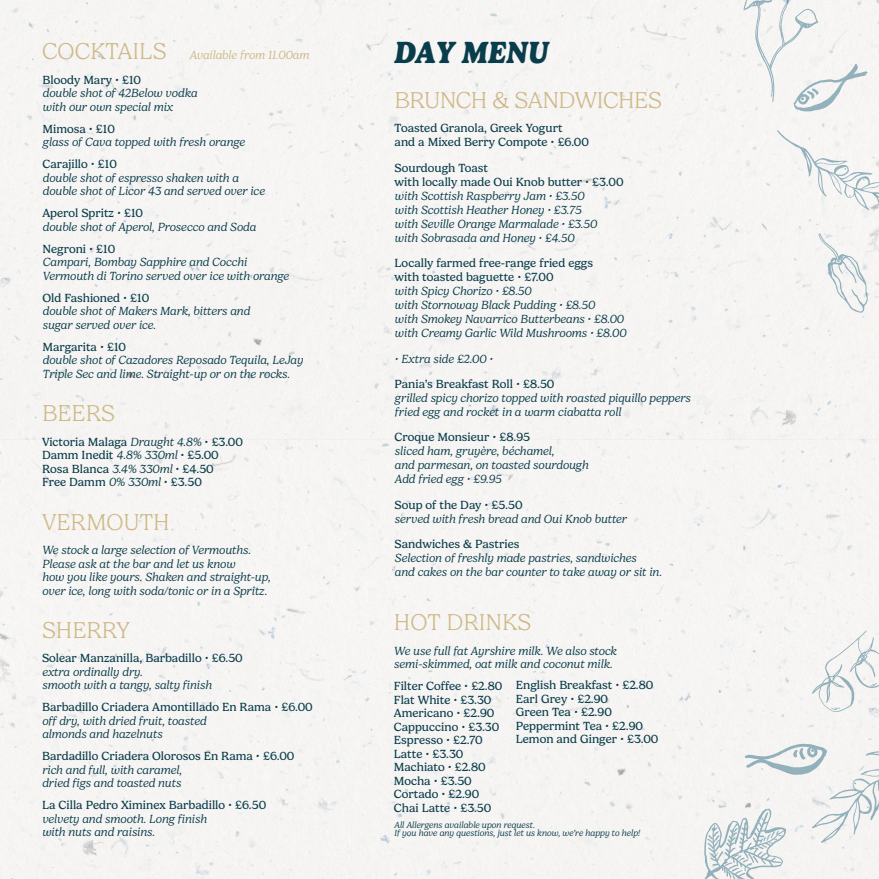
<style>
.page{position:relative;width:879px;height:879px;background:#f6f5f3}
.page>*{position:absolute;margin:0;border:0;box-sizing:border-box;transform-origin:0 0}
.t1{font:italic 700 31.1px "Gelica";letter-spacing:-.005em;color:#0a3d4b}
.t2{font:200 23.3px "Gelica";letter-spacing:-.005em;color:#ceb987}
.t3{font:italic 300 12px/13.5px "Gelica";color:#0a3d4b}
.t4{font:12px/13.5px "Gelica";color:#0a3d4b}
.t5{font:italic 300 12px "Gelica";color:#ceb987}
.t6{font:italic 300 9px "Gelica";color:#0a3d4b}
.s1{font-weight:400;font-style:normal}
.s2{font-weight:300;font-style:italic}
</style>
<div class="page">
<svg style="left:776px;top:130px;width:103px;height:85px"></svg>
<svg style="left:818px;top:233px;width:50px;height:80px"></svg>
<svg style="left:812px;top:630px;width:67px;height:82px"></svg>
<svg style="left:703px;top:727px;width:176px;height:152px"></svg>
<svg style="left:743px;top:0;width:125px;height:111px"></svg>
<p class="t2" style="left:42px;top:38px;width:126px">COCKTAILS</p>
<p class="t5" style="left:189px;top:48px;width:121px">Available from 11.00am</p>
<p class="t3" style="left:43px;top:73px;width:156px"><span class="s1">Bloody Mary • £10<br></span>double shot of 42Below vodka with our own special mix</p>
<p class="t3" style="left:43px;top:122px;width:204px"><span class="s1">Mimosa • £10<br></span>glass of Cava topped with fresh orange</p>
<p class="t3" style="left:43px;top:158px;width:224px"><span class="s1">Carajillo • £10<br></span>double shot of espresso shaken with a double shot of Licor 43 and served over ice</p>
<p class="t3" style="left:43px;top:207px;width:215px"><span class="s1">Aperol Spritz • £10<br></span>double shot of Aperol, Prosecco and Soda</p>
<p class="t3" style="left:43px;top:242px;width:248px"><span class="s1">Negroni • £10<br></span>Campari, Bombay Sapphire and Cocchi<br>Vermouth di Torino served over ice with orange</p>
<p class="t3" style="left:43px;top:291px;width:209px"><span class="s1">Old Fashioned • £10<br></span>double shot of Makers Mark, bitters and sugar served over ice.</p>
<p class="t3" style="left:43px;top:340px;width:262px"><span class="s1">Margarita • £10<br></span>double shot of Cazadores Reposado Tequila, LeJay<br>Triple Sec and lime. Straight-up or on the rocks.</p>
<p class="t2" style="left:42px;top:401px;width:75px">BEERS</p>
<p class="t4" style="left:42px;top:435px;width:202px">Victoria Malaga <span class="s2">Draught 4.8%</span> • £3.00<br>Damm Inedit <span class="s2">4.8% 330ml</span> • £5.00<br>Rosa Blanca <span class="s2">3.4% 330ml</span> • £4.50<br>Free Damm <span class="s2">0% 330ml</span> • £3.50</p>
<p class="t2" style="left:42px;top:509px;width:129px">VERMOUTH</p>
<p class="t3" style="left:42px;top:543px;width:230px">We stock a large selection of Vermouths.<br>Please ask at the bar and let us know<br>how you like yours. Shaken and straight-up, over ice, long with soda/tonic or in a Spritz.</p>
<p class="t2" style="left:42px;top:617px;width:90px">SHERRY</p>
<p class="t3" style="left:42px;top:652px;width:202px"><span class="s1">Solear Manzanilla, Barbadillo • £6.50 </span>extra ordinally dry.<br>smooth with a tangy, salty finish</p>
<p class="t3" style="left:42px;top:701px;width:272px"><span class="s1">Barbadillo Criadera Amontillado En Rama • £6.00 </span>off dry, with dried fruit, toasted<br>almonds and hazelnuts</p>
<p class="t3" style="left:42px;top:750px;width:254px"><span class="s1">Bardadillo Criadera Olorosos En Rama • £6.00 </span>rich and full, with caramel,<br>dried figs and toasted nuts</p>
<p class="t3" style="left:42px;top:799px;width:226px"><span class="s1">La Cilla Pedro Ximinex Barbadillo • £6.50 </span>velvety and smooth. Long finish<br>with nuts and raisins.</p>
<p class="t1" style="left:393px;top:34px;width:156px">DAY MENU</p>
<p class="t2" style="left:395px;top:88px;width:269px">BRUNCH &amp; SANDWICHES</p>
<p class="t4" style="left:395px;top:121px;width:196px;line-height:14px">Toasted Granola, Greek Yogurt<br>and a Mixed Berry Compote • £6.00</p>
<p class="t3" style="left:395px;top:161px;width:230px;line-height:14px"><span class="s1">Sourdough Toast<br>with locally made Oui Knob butter • £3.00 </span>with Scottish Raspberry Jam • £3.50<br>with Scottish Heather Honey • £3.75<br>with Seville Orange Marmalade • £3.50<br>with Sobrasada and Honey • £4.50</p>
<p class="t3" style="left:395px;top:256px;width:233px;line-height:14px"><span class="s1">Locally farmed free-range fried eggs<br>with toasted baguette • £7.00<br></span>with Spicy Chorizo • £8.50<br>with Stornoway Black Pudding • £8.50<br>with Smokey Navarrico Butterbeans • £8.00 with Creamy Garlic Wild Mushrooms • £8.00</p>
<p class="t3" style="left:395px;top:352px;width:100px">• Extra side £2.00 •</p>
<p class="t3" style="left:395px;top:377px;width:297px;line-height:14px"><span class="s1">Pania’s Breakfast Roll • £8.50<br></span>grilled spicy chorizo topped with roasted piquillo peppers fried egg and rocket in a warm ciabatta roll</p>
<p class="t3" style="left:395px;top:430px;width:195px;line-height:14px"><span class="s1">Croque Monsieur • £8.95<br></span>sliced ham, gruyère, béchamel,<br>and parmesan, on toasted sourdough<br>Add fried egg • £9.95</p>
<p class="t3" style="left:395px;top:498px;width:234px;line-height:14px"><span class="s1">Soup of the Day • £5.50<br></span>served with fresh bread and Oui Knob butter</p>
<p class="t3" style="left:395px;top:537px;width:268px;line-height:14px"><span class="s1">Sandwiches &amp; Pastries<br></span>Selection of freshly made pastries, sandwiches<br>and cakes on the bar counter to take away or sit in.</p>
<p class="t2" style="left:394px;top:610px;width:139px">HOT DRINKS</p>
<p class="t3" style="left:394px;top:644px;width:224px">We use full fat Ayrshire milk. We also stock semi-skimmed, oat milk and coconut milk.</p>
<p class="t4" style="left:394px;top:679px;width:110px">Filter Coffee • £2.80<br>Flat White • £3.30<br>Americano • £2.90<br>Cappuccino • £3.30<br>Espresso • £2.70<br>Latte • £3.30<br>Machiato • £2.80<br>Mocha • £3.50<br>Cortado • £2.90<br>Chai Latte • £3.50</p>
<p class="t4" style="left:516px;top:678px;width:144px">English Breakfast • £2.80<br>Earl Grey • £2.90<br>Green Tea • £2.90<br>Peppermint Tea • £2.90<br>Lemon and Ginger • £3.00</p>
<p class="t6" style="left:394px;top:820px;width:142px">All Allergens available upon request.</p>
<p class="t6" style="left:394px;top:828px;width:247px">If you have any questions, just let us know, we’re happy to help!</p>
</div>
